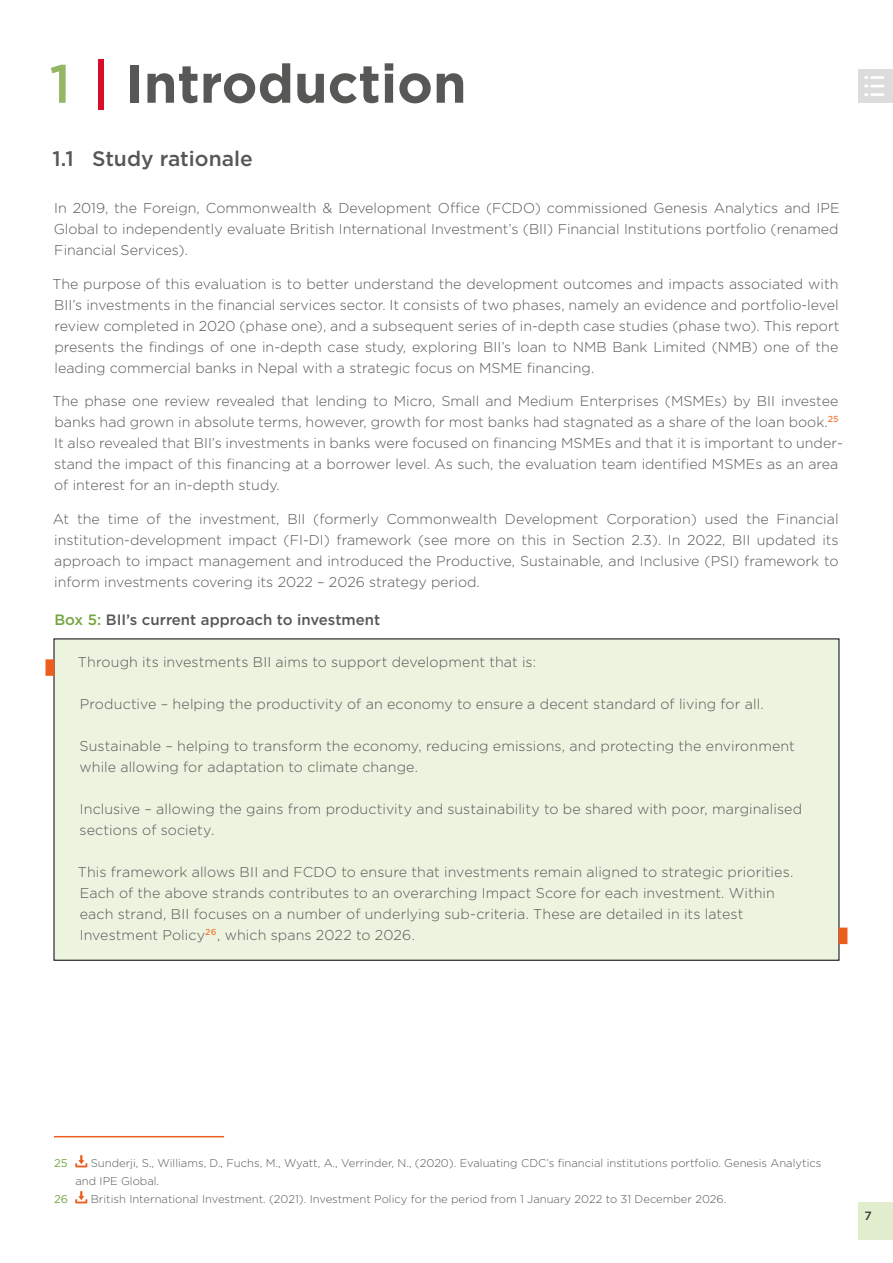
<style>
.page{position:relative;width:893px;height:1263px;background:#fff}
.page>*{position:absolute;margin:0;border:0;box-sizing:border-box;transform-origin:0 0}
.t1{font:700 54px "Gotham";color:#575756}
.t2{font:500 21px "Gotham";color:#575756}
.ParaStyle63_Box_title{font:500 15px "Gotham";color:#575756}
.ParaStyle56_Normal{font:300 14.25px/21px "Gotham";color:#575756;text-align:justify}
.ParaStyle194_Box{font:300 14.25px/21px "Gotham";letter-spacing:.005em;color:#575756}
.ParaStyle56_Normal_4_after{font:300 14.25px/21px "Gotham";color:#575756;text-align:justify}
.t3{font:500 12px "Gotham";color:#3c3c3b}
.ParaStyle82_footnote{font:300 11.25px/18px "Gotham";color:#575756}
.ParaStyle82_footnote-2{font:11.25px "Gotham";color:#76a640}
.s1{font-weight:500;color:#96b664}
.s2{font-weight:500;color:#d80e29}
.s3{color:#76a640}
</style>
<div class="page">
<div style="left:859px;top:1202px;width:34px;height:37px;background:#e2edce"></div>
<div style="left:859px;top:69px;width:34px;height:34px;background:#dcdcdc"></div>
<hr style="left:870px;top:93px;width:14px;height:3px;background:#fff">
<hr style="left:870px;top:76px;width:14px;height:3px;background:#fff">
<svg style="left:864px;top:85px;width:20px;height:2px"></svg>
<div style="left:54px;top:639px;width:785px;height:321px;background:#ecf3df"></div>
<div style="left:45px;top:659px;width:9px;height:17px;background:#eb5e1d"></div>
<div style="left:838px;top:927px;width:9px;height:17px;background:#eb5e1d"></div>
<hr style="left:54px;top:1136px;width:170px;height:1px;background:#eb5e1d">
<svg style="left:75px;top:1155px;width:12px;height:12px"></svg>
<svg style="left:75px;top:1191px;width:12px;height:12px"></svg>
<p class="t1" style="left:49px;top:48px;width:419px"><span class="s1">1</span> <span class="s2">|</span> Introduction</p>
<p class="t2" style="left:53px;top:145px;width:202px">1.1 Study rationale</p>
<p class="ParaStyle56_Normal" style="left:54px;top:197px;width:787px">In 2019, the Foreign, Commonwealth &amp; Development Office (FCDO) commissioned Genesis Analytics and IPE Global to independently evaluate British International Investment’s (BII) Financial Institutions portfolio (renamed Financial Services).</p>
<p class="ParaStyle56_Normal" style="left:52px;top:273px;width:788px">The purpose of this evaluation is to better understand the development outcomes and impacts associated with BII’s investments in the financial services sector. It consists of two phases, namely an evidence and portfolio-level review completed in 2020 (phase one), and a subsequent series of in-depth case studies (phase two). This report presents the findings of one in-depth case study, exploring BII’s loan to NMB Bank Limited (NMB) one of the leading commercial banks in Nepal with a strategic focus on MSME financing.</p>
<p class="ParaStyle56_Normal" style="left:52px;top:390px;width:792px;text-align:left">The phase one review revealed that lending to Micro, Small and Medium Enterprises (MSMEs) by BII investee banks had grown in absolute terms, however, growth for most banks had stagnated as a share of the loan book. <sup>25<br></sup>It also revealed that BII’s investments in banks were focused on financing MSMEs and that it is important to under&shy;stand the impact of this financing at a borrower level. As such, the evaluation team identified MSMEs as an area of interest for an in-depth study.</p>
<p class="ParaStyle56_Normal_4_after" style="left:53px;top:508px;width:787px">At the time of the investment, BII (formerly Commonwealth Development Corporation) used the Financial institution-development impact (FI-DI) framework (see more on this in Section 2.3). In 2022, BII updated its approach to impact management and introduced the Productive, Sustainable, and Inclusive (PSI) framework to inform investments covering its 2022 – 2026 strategy period.</p>
<p class="ParaStyle63_Box_title" style="left:54px;top:610px;width:327px"><span class="s3">Box 5:</span> BII’s current approach to investment</p>
<p class="ParaStyle194_Box" style="left:78px;top:651px;width:460px">Through its investments BII aims to support development that is:</p>
<p class="ParaStyle194_Box" style="left:80px;top:693px;width:683px">Productive – helping the productivity of an economy to ensure a decent standard of living for all.</p>
<p class="ParaStyle194_Box" style="left:79px;top:735px;width:717px">Sustainable – helping to transform the economy, reducing emissions, and protecting the environment while allowing for adaptation to climate change.</p>
<p class="ParaStyle194_Box" style="left:80px;top:798px;width:724px">Inclusive – allowing the gains from productivity and sustainability to be shared with poor, marginalised sections of society.</p>
<p class="ParaStyle194_Box" style="left:78px;top:861px;width:715px">This framework allows BII and FCDO to ensure that investments remain aligned to strategic priorities.<br>Each of the above strands contributes to an overarching Impact Score for each investment. Within each strand, BII focuses on a number of underlying sub-criteria. These are detailed in its latest Investment Policy<sup>26</sup>, which spans 2022 to 2026.</p>
<p class="ParaStyle82_footnote-2" style="left:54px;top:1156px;width:15px">25</p>
<p class="ParaStyle82_footnote" style="left:75px;top:1154px;width:747px;text-indent:15px">Sunderji, S., Williams, D., Fuchs, M., Wyatt, A., Verrinder, N., (2020). Evaluating CDC’s financial institutions portfolio. Genesis Analytics and IPE Global.</p>
<p class="ParaStyle82_footnote-2" style="left:54px;top:1192px;width:16px">26</p>
<p class="ParaStyle82_footnote" style="left:91px;top:1190px;width:635px">British International Investment. (2021). Investment Policy for the period from 1 January 2022 to 31 December 2026.</p>
<p class="t3" style="left:864px;top:1207px;width:9px">7</p>
</div>
